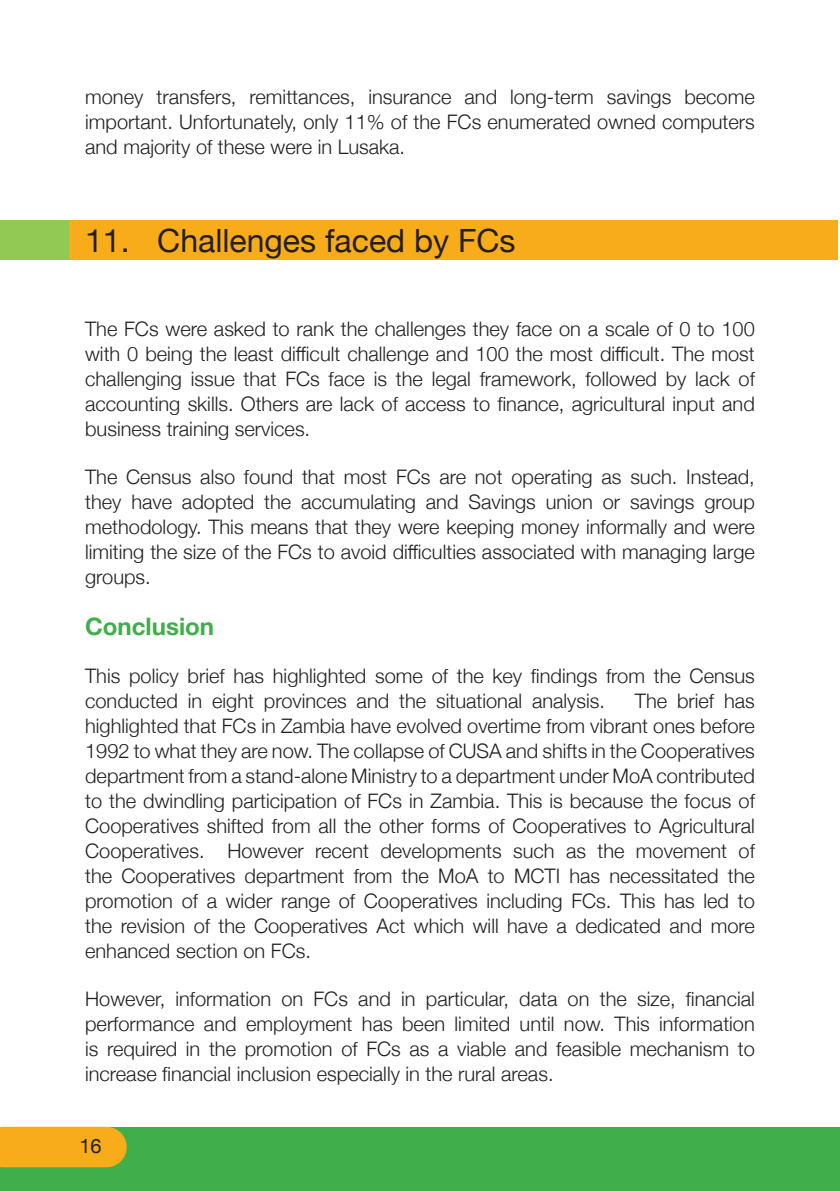
<style>
.page{position:relative;width:840px;height:1191px;background:#fff}
.page>*{position:absolute;margin:0;border:0;box-sizing:border-box;transform-origin:0 0}
.t1{font:32px "Helvetica Neue";color:#231f20}
.t2{font:700 24px "Helvetica Neue";color:#40ae49}
.No_Spacing{font:300 20px/25px "Helvetica Neue";color:#231f20;text-align:justify}
.t3{font:20px "Helvetica Neue";color:#231f20}
</style>
<div class="page">
<div style="left:0;top:1127px;width:839px;height:64px;background:#40ae49"></div>
<div style="left:0;top:1126px;width:127px;height:41px;background:#f9ac19"></div>
<div style="left:0;top:220px;width:837px;height:40px;background:#f9ac19"></div>
<div style="left:0;top:220px;width:69px;height:40px;background:#91c953"></div>
<p class="No_Spacing" style="left:85px;top:83px;width:670px">money transfers, remittances, insurance and long-term savings become important. Unfortunately, only 11% of the FCs enumerated owned computers and majority of these were in Lusaka.</p>
<p class="t1" style="left:85px;top:217px;width:431px">11. Challenges faced by FCs</p>
<p class="No_Spacing" style="left:85px;top:315px;width:670px">The FCs were asked to rank the challenges they face on a scale of 0 to 100 with 0 being the least difficult challenge and 100 the most difficult. The most challenging issue that FCs face is the legal framework, followed by lack of accounting skills. Others are lack of access to finance, agricultural input and business training services.</p>
<p class="No_Spacing" style="left:85px;top:462px;width:670px">The Census also found that most FCs are not operating as such. Instead, they have adopted the accumulating and Savings union or savings group methodology. This means that they were keeping money informally and were limiting the size of the FCs to avoid difficulties associated with managing large groups.</p>
<p class="t2" style="left:85px;top:608px;width:130px">Conclusion</p>
<p class="No_Spacing" style="left:85px;top:662px;width:670px">This policy brief has highlighted some of the key findings from the Census conducted in eight provinces and the situational analysis.</p>
<p class="No_Spacing" style="left:85px;top:687px;width:670px;text-indent:549px">The brief has highlighted that FCs in Zambia have evolved overtime from vibrant ones before 1992 to what they are now. The collapse of CUSA and shifts in the Cooperatives department from a stand-alone Ministry to a department under MoA contributed to the dwindling participation of FCs in Zambia. This is because the focus of Cooperatives shifted from all the other forms of Cooperatives to Agricultural Cooperatives. However recent developments such as the movement of the Cooperatives department from the MoA to MCTI has necessitated the promotion of a wider range of Cooperatives including FCs. This has led to the revision of the Cooperatives Act which will have a dedicated and more enhanced section on FCs.</p>
<p class="No_Spacing" style="left:85px;top:984px;width:670px">However, information on FCs and in particular, data on the size, financial performance and employment has been limited until now. This information is required in the promotion of FCs as a viable and feasible mechanism to increase financial inclusion especially in the rural areas.</p>
<p class="t3" style="left:79px;top:1131px;width:24px">16</p>
</div>
